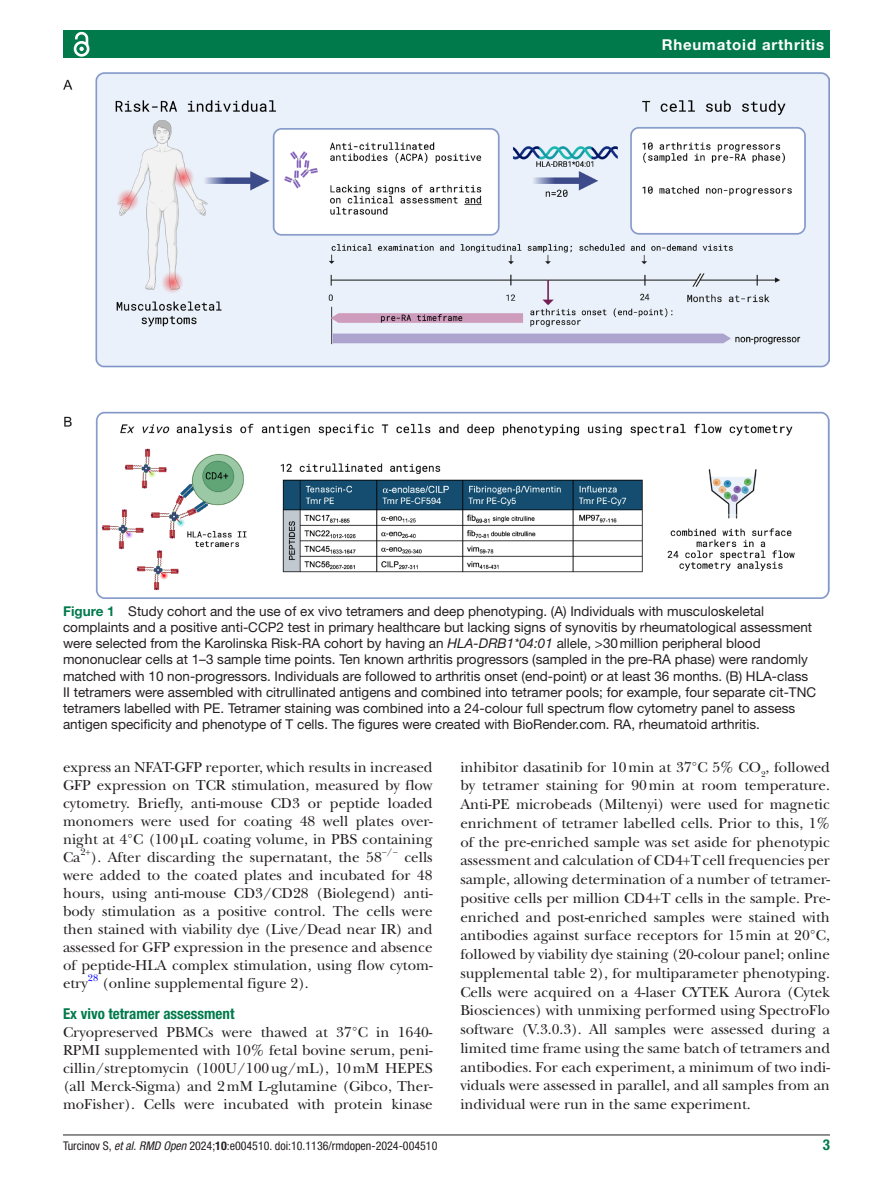
<style>
.page{position:relative;width:893px;height:1191px;background:#fff}
.page>*{position:absolute;margin:0;border:0;box-sizing:border-box;transform-origin:0 0}
.t1{font:15px/18.8px "New Baskerville";color:#231f20;text-align:justify}
.t2{font:700 condensed 15px "Helvetica Neue LT Std";color:#007a4b}
.t3{font:700 15px "Helvetica Neue LT Std";letter-spacing:.055em;color:#fff}
.t4{font:13.5px/16.2px "Helvetica Neue LT Std";color:#231f20}
.t5{font:condensed 12px "Helvetica Neue LT Std";color:#231f20}
.t6{font:9.9px "New Baskerville";color:#231f20}
.t7{font:9.9px "New Baskerville";color:#00f}
.s1{font-weight:700;color:#007a4b}
.s2{font-style:italic}
.s3{font-weight:700}
</style>
<div class="page">
<hr style="left:63px;top:1134px;width:767px;height:1px;background:#231f20">
<div style="left:63px;top:31px;width:767px;height:27px;background:#007a4b"></div>
<svg style="left:73px;top:31px;width:17px;height:26px"></svg>
<img style="left:63px;top:73px;width:767px;height:525px">
<p class="t3" style="left:662px;top:35px;width:164px">Rheumatoid arthritis</p>
<p class="t4" style="left:63px;top:603px;width:755px"><span class="s1">Figure 1</span> Study cohort and the use of ex vivo tetramers and deep phenotyping. (A) Individuals with musculoskeletal complaints and a positive anti-CCP2 test in primary healthcare but lacking signs of synovitis by rheumatological assessment were selected from the Karolinska Risk-RA cohort by having an <span class="s2">HLA-DRB1*04:01</span> allele, &gt;30million peripheral blood mononuclear cells at 1–3 sample time points. Ten known arthritis progressors (sampled in the pre-RA phase) were randomly matched with 10 non-progressors. Individuals are followed to arthritis onset (end-point) or at least 36 months. (B) HLA-class II tetramers were assembled with citrullinated antigens and combined into tetramer pools; for example, four separate cit-TNC tetramers labelled with PE. Tetramer staining was combined into a 24-colour full spectrum flow cytometry panel to assess antigen specificity and phenotype of T cells. The figures were created with BioRender.com. RA, rheumatoid arthritis.</p>
<p class="t1" style="left:63px;top:758px;width:371px;line-height:18px">express an NFAT-GFP reporter, which results in increased GFP expression on TCR stimulation, measured by flow cytometry. Briefly, anti-mouse CD3 or peptide loaded monomers were used for coating 48 well plates over&shy;night at 4°C (100µL coating volume, in PBS containing Ca</p>
<p class="t6" style="left:80px;top:846px;width:12px">2+</p>
<p class="t1" style="left:91px;top:847px;width:293px">). After discarding the supernatant, the 58</p>
<p class="t6" style="left:382px;top:846px;width:18px">−/−</p>
<p class="t1" style="left:63px;top:848px;width:371px;line-height:18px;text-indent:341px">cells were added to the coated plates and incubated for 48 hours, using anti-mouse CD3/CD28 (Biolegend) anti&shy;body stimulation as a positive control. The cells were then stained with viability dye (Live/Dead near IR) and assessed for GFP expression in the presence and absence of peptide-HLA complex stimulation, using flow cytom&shy;etry</p>
<p class="t7" style="left:88px;top:972px;width:12px">28</p>
<p class="t1" style="left:102px;top:973px;width:208px">(online supplemental figure 2).</p>
<p class="t2" style="left:63px;top:1005px;width:173px">Ex vivo tetramer assessment</p>
<p class="t1" style="left:63px;top:1023px;width:371px;line-height:18px">Cryopreserved PBMCs were thawed at 37°C in 1640- RPMI supplemented with 10% fetal bovine serum, peni&shy;cillin/streptomycin (100U/100ug/mL), 10mM HEPES (all Merck-Sigma) and 2mM L-glutamine (Gibco, Ther&shy;moFisher). Cells were incubated with protein kinase</p>
<p class="t1" style="left:460px;top:757px;width:371px">inhibitor dasatinib for 10min at 37°C 5% CO<sub>2</sub>, followed by tetramer staining for 90min at room temperature.<br>Anti-PE microbeads (Miltenyi) were used for magnetic enrichment of tetramer labelled cells. Prior to this, 1% of the pre-enriched sample was set aside for phenotypic assessment and calculation of CD4+Tcell frequencies per sample, allowing determination of a number of tetramer&shy;positive cells per million CD4+T cells in the sample. Pre&shy;enriched and post-enriched samples were stained with antibodies against surface receptors for 15min at 20°C, followed by viability dye staining (20-colour panel; online supplemental table 2), for multiparameter phenotyping.<br>Cells were acquired on a 4-laser CYTEK Aurora (Cytek Biosciences) with unmixing performed using SpectroFlo software (V.3.0.3). All samples were assessed during a limited time frame using the same batch of tetramers and antibodies. For each experiment, a minimum of two indi&shy;viduals were assessed in parallel, and all samples from an individual were run in the same experiment.</p>
<p class="t5" style="left:63px;top:1138px;width:376px">Turcinov S, <span class="s2">et al</span>. <span class="s2">RMD Open</span> 2024;<span class="s3">10</span>:e004510. doi:10.1136/rmdopen-2024-004510</p>
<p class="t2" style="left:823px;top:1135px;width:9px">3</p>
</div>
